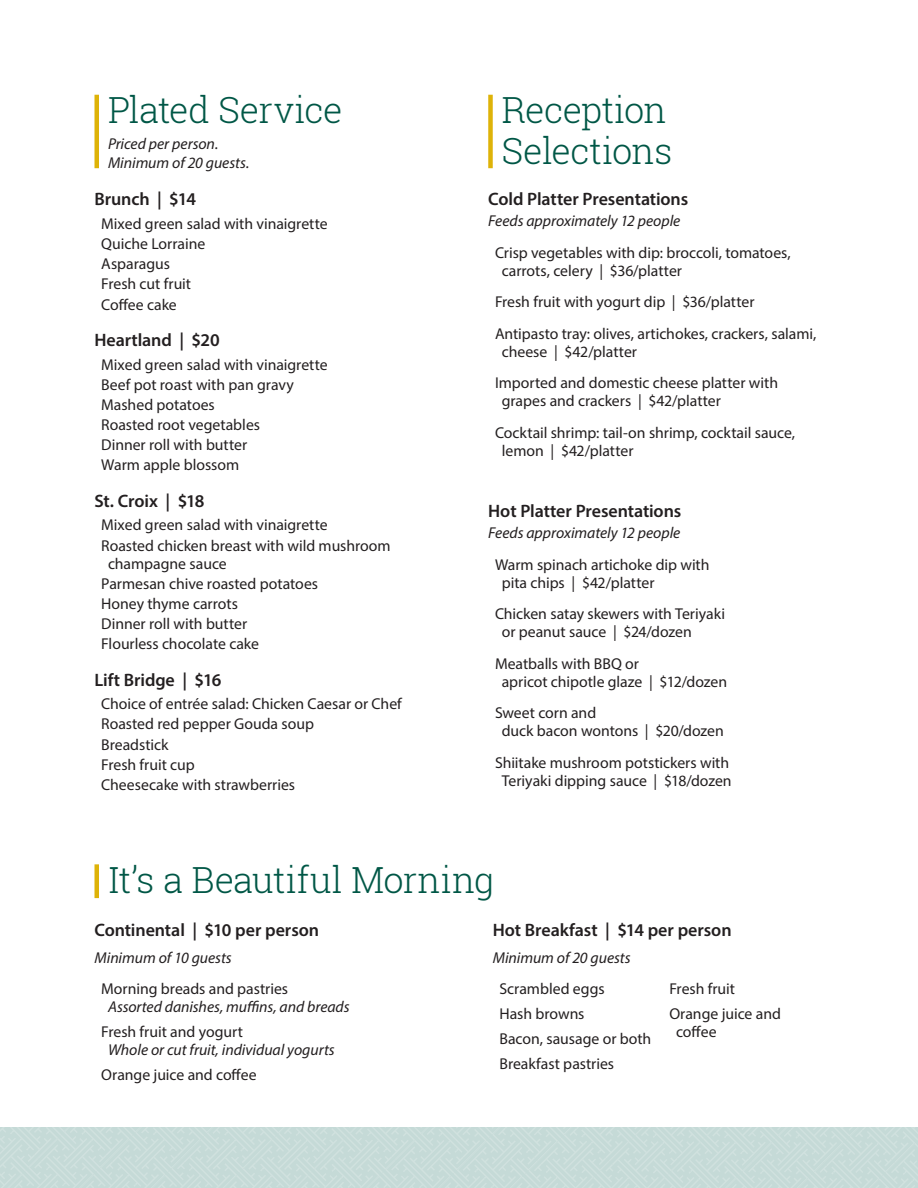
<style>
.page{position:relative;width:918px;height:1188px;background:#fff}
.page>*{position:absolute;margin:0;border:0;box-sizing:border-box;transform-origin:0 0}
.Header_Roboto_24{font:300 36px/40.5px "Roboto Slab";letter-spacing:-.015em;color:#005746}
.Subhead_12{font:600 18px "Myriad Pro";letter-spacing:-.005em;color:#231f20}
.Items{font:15.75px/18px "Myriad Pro";letter-spacing:-.005em;color:#231f20}
.Items-2{font:italic 15.75px/18px "Myriad Pro";letter-spacing:-.005em;color:#231f20}
.Header_Roboto_14{font:italic 15.75px "Myriad Pro";letter-spacing:-.005em;color:#231f20}
.s1{font-style:normal}
</style>
<div class="page">
<div style="left:0;top:1127px;width:918px;height:61px;background:#c5dad7"></div>
<div style="left:94px;top:95px;width:5px;height:73px;background:#deb308"></div>
<div style="left:488px;top:95px;width:5px;height:73px;background:#deb308"></div>
<div style="left:94px;top:864px;width:5px;height:34px;background:#deb308"></div>
<p class="Header_Roboto_24" style="left:108px;top:89px;width:236px">Plated Service</p>
<p class="Items-2" style="left:108px;top:133px;width:143px;line-height:19.5px">Priced per person.<br>Minimum of 20 guests.</p>
<p class="Subhead_12" style="left:94px;top:188px;width:103px">Brunch | $14</p>
<p class="Items" style="left:101px;top:214px;width:228px">Mixed green salad with vinaigrette</p>
<p class="Items" style="left:101px;top:234px;width:106px">Quiche Lorraine</p>
<p class="Items" style="left:101px;top:255px;width:70px">Asparagus</p>
<p class="Items" style="left:101px;top:275px;width:91px">Fresh cut fruit</p>
<p class="Items" style="left:101px;top:295px;width:77px">Coffee cake</p>
<p class="Subhead_12" style="left:94px;top:329px;width:127px">Heartland | $20</p>
<p class="Items" style="left:101px;top:355px;width:228px">Mixed green salad with vinaigrette</p>
<p class="Items" style="left:101px;top:375px;width:194px">Beef pot roast with pan gravy</p>
<p class="Items" style="left:101px;top:395px;width:115px">Mashed potatoes</p>
<p class="Items" style="left:101px;top:416px;width:160px">Roasted root vegetables</p>
<p class="Items" style="left:101px;top:436px;width:148px">Dinner roll with butter</p>
<p class="Items" style="left:101px;top:456px;width:139px">Warm apple blossom</p>
<p class="Subhead_12" style="left:94px;top:490px;width:112px">St. Croix | $18</p>
<p class="Items" style="left:101px;top:516px;width:228px">Mixed green salad with vinaigrette</p>
<p class="Items" style="left:108px;top:536px;width:284px;text-indent:-7px">Roasted chicken breast with wild mushroom champagne sauce</p>
<p class="Items" style="left:101px;top:574px;width:218px">Parmesan chive roasted potatoes</p>
<p class="Items" style="left:101px;top:594px;width:138px">Honey thyme carrots</p>
<p class="Items" style="left:101px;top:615px;width:148px">Dinner roll with butter</p>
<p class="Items" style="left:101px;top:635px;width:159px">Flourless chocolate cake</p>
<p class="Subhead_12" style="left:94px;top:668px;width:128px">Lift Bridge | $16</p>
<p class="Items" style="left:101px;top:695px;width:302px">Choice of entrée salad: Chicken Caesar or Chef</p>
<p class="Items" style="left:101px;top:715px;width:214px">Roasted red pepper Gouda soup</p>
<p class="Items" style="left:101px;top:735px;width:69px">Breadstick</p>
<p class="Items" style="left:101px;top:755px;width:95px">Fresh fruit cup</p>
<p class="Items" style="left:101px;top:775px;width:195px">Cheesecake with strawberries</p>
<p class="Header_Roboto_24" style="left:502px;top:89px;width:172px">Reception<br>Selections</p>
<p class="Subhead_12" style="left:488px;top:188px;width:201px">Cold Platter Presentations</p>
<p class="Header_Roboto_14" style="left:488px;top:211px;width:194px">Feeds approximately 12 people</p>
<p class="Items" style="left:502px;top:243px;width:291px;text-indent:-7px">Crisp vegetables with dip: broccoli, tomatoes, carrots, celery | $36/platter</p>
<p class="Items" style="left:495px;top:293px;width:261px">Fresh fruit with yogurt dip | $36/platter</p>
<p class="Items" style="left:502px;top:324px;width:316px;text-indent:-7px">Antipasto tray: olives, artichokes, crackers, salami, cheese | $42/platter</p>
<p class="Items" style="left:502px;top:374px;width:278px;text-indent:-7px">Imported and domestic cheese platter with grapes and crackers | $42/platter</p>
<p class="Items" style="left:502px;top:423px;width:295px;text-indent:-7px">Cocktail shrimp: tail-on shrimp, cocktail sauce, lemon | $42/platter</p>
<p class="Subhead_12" style="left:488px;top:500px;width:195px">Hot Platter Presentations</p>
<p class="Header_Roboto_14" style="left:488px;top:523px;width:194px">Feeds approximately 12 people</p>
<p class="Items" style="left:502px;top:555px;width:209px;text-indent:-7px">Warm spinach artichoke dip with pita chips | $42/platter</p>
<p class="Items" style="left:502px;top:605px;width:225px;text-indent:-7px">Chicken satay skewers with Teriyaki or peanut sauce | $24/dozen</p>
<p class="Items" style="left:502px;top:654px;width:227px;text-indent:-7px">Meatballs with BBQ or<br>apricot chipotle glaze | $12/dozen</p>
<p class="Items" style="left:502px;top:704px;width:224px;text-indent:-7px">Sweet corn and<br>duck bacon wontons | $20/dozen</p>
<p class="Items" style="left:495px;top:753px;width:238px;text-align:center">Shiitake mushroom potstickers with<br>Teriyaki dipping sauce | $18/dozen</p>
<p class="Header_Roboto_24" style="left:109px;top:859px;width:387px">It’s a Beautiful Morning</p>
<p class="Subhead_12" style="left:94px;top:919px;width:226px">Continental | $10 per person</p>
<p class="Header_Roboto_14" style="left:94px;top:948px;width:139px">Minimum of 10 guests</p>
<p class="Items-2" style="left:108px;top:980px;width:243px;text-indent:-7px"><span class="s1">Morning breads and pastries<br></span>Assorted danishes, muffins, and breads</p>
<p class="Items-2" style="left:108px;top:1023px;width:228px;text-indent:-7px"><span class="s1">Fresh fruit and yogurt<br></span>Whole or cut fruit, individual yogurts</p>
<p class="Items" style="left:101px;top:1065px;width:157px">Orange juice and coffee</p>
<p class="Subhead_12" style="left:493px;top:919px;width:240px">Hot Breakfast | $14 per person</p>
<p class="Header_Roboto_14" style="left:493px;top:948px;width:139px">Minimum of 20 guests</p>
<p class="Items" style="left:500px;top:980px;width:107px">Scrambled eggs</p>
<p class="Items" style="left:500px;top:1005px;width:87px">Hash browns</p>
<p class="Items" style="left:500px;top:1029px;width:153px">Bacon, sausage or both</p>
<p class="Items" style="left:500px;top:1054px;width:116px">Breakfast pastries</p>
<p class="Items" style="left:669px;top:980px;width:67px">Fresh fruit</p>
<p class="Items" style="left:676px;top:1005px;width:106px;text-indent:-7px">Orange juice and coffee</p>
</div>
